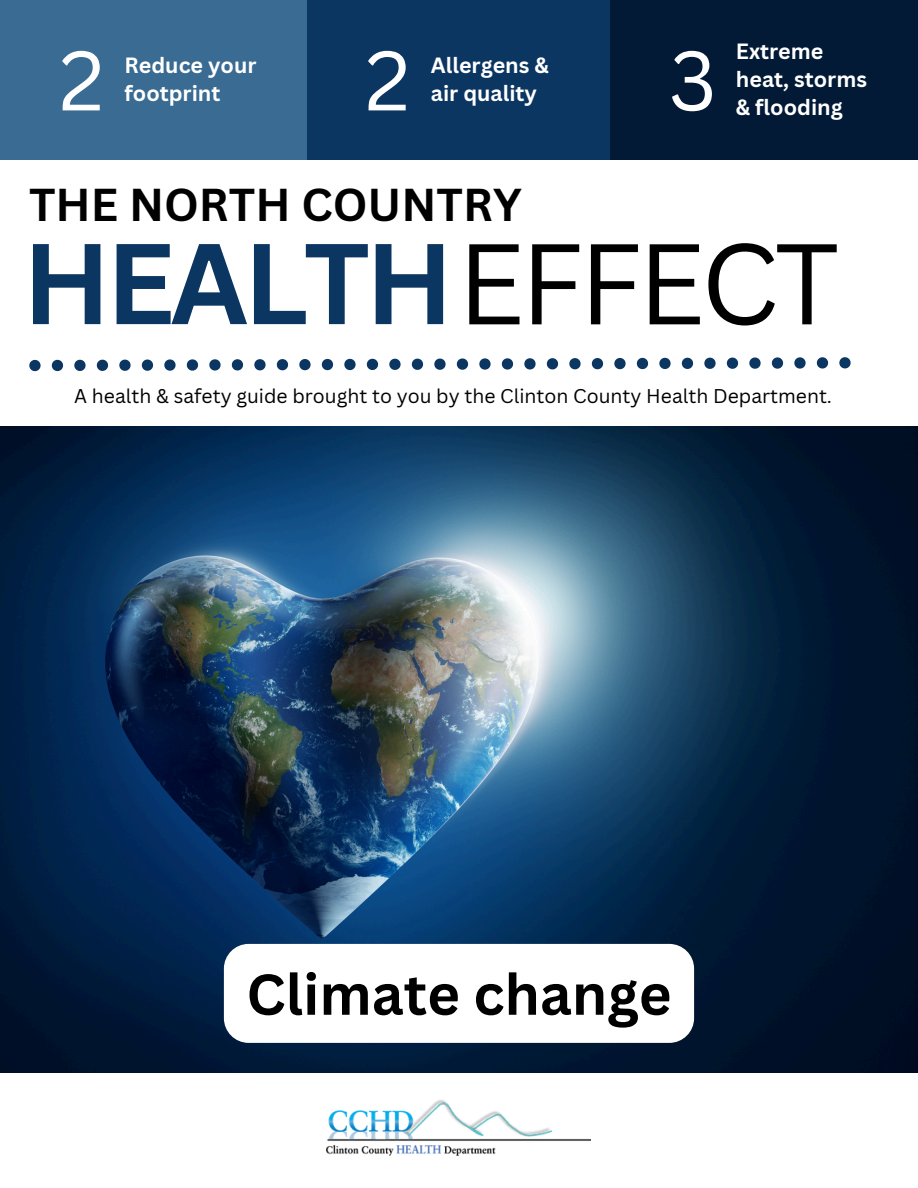
<style>
.page{position:relative;width:918px;height:1188px;background:#fff}
.page>*{position:absolute;margin:0;border:0;box-sizing:border-box;transform-origin:0 0}
.t1{font:700 112.05px "Canva Sans";letter-spacing:-.04em;color:#0c3662}
.t2{font:82.35px "Canva Sans";color:#fff}
.t3{font:700 56.25px "Canva Sans";color:#000}
.t4{font:700 44.85px "Canva Sans";color:#000}
.t5{font:700 21.45px/28.2px "Canva Sans";color:#fff}
.t6{font:19.35px "Canva Sans";color:#000}
.s1{font-weight:400;color:#000}
</style>
<div class="page">
<img style="left:0;top:427px;width:918px;height:645px">
<div style="left:0;top:0;width:308px;height:160px;background:#3a6b92"></div>
<svg style="left:29px;top:357px;width:822px;height:14px"></svg>
<img style="left:327px;top:1099px;width:264px;height:56px">
<div style="left:610px;top:0;width:308px;height:160px;background:#021a36"></div>
<div style="left:308px;top:0;width:302px;height:160px;background:#0c3662"></div>
<div style="left:224px;top:944px;width:470px;height:99px;background:#fff;border-radius:25px"></div>
<h4 class="t2" style="left:59px;top:22px;width:47px">2</h4>
<h1 class="t5" style="left:125px;top:51px;width:133px">Reduce your footprint</h1>
<h2 class="t2" style="left:365px;top:22px;width:47px">2</h2>
<p class="t5" style="left:431px;top:51px;width:120px">Allergens &amp; air quality</p>
<p class="t2" style="left:669px;top:22px;width:49px">3</p>
<p class="t5" style="left:736px;top:37px;width:133px">Extreme heat, storms &amp; flooding</p>
<h5 class="t4" style="left:29px;top:173px;width:494px">THE NORTH COUNTRY</h5>
<p class="t1" style="left:23px;top:204px;width:818px">HEALTH<span class="s1">EFFECT</span></p>
<p class="t6" style="left:74px;top:382px;width:759px">A health &amp; safety guide brought to you by the Clinton County Health Department.</p>
<p class="t3" style="left:246px;top:955px;width:427px">Climate change</p>
</div>
